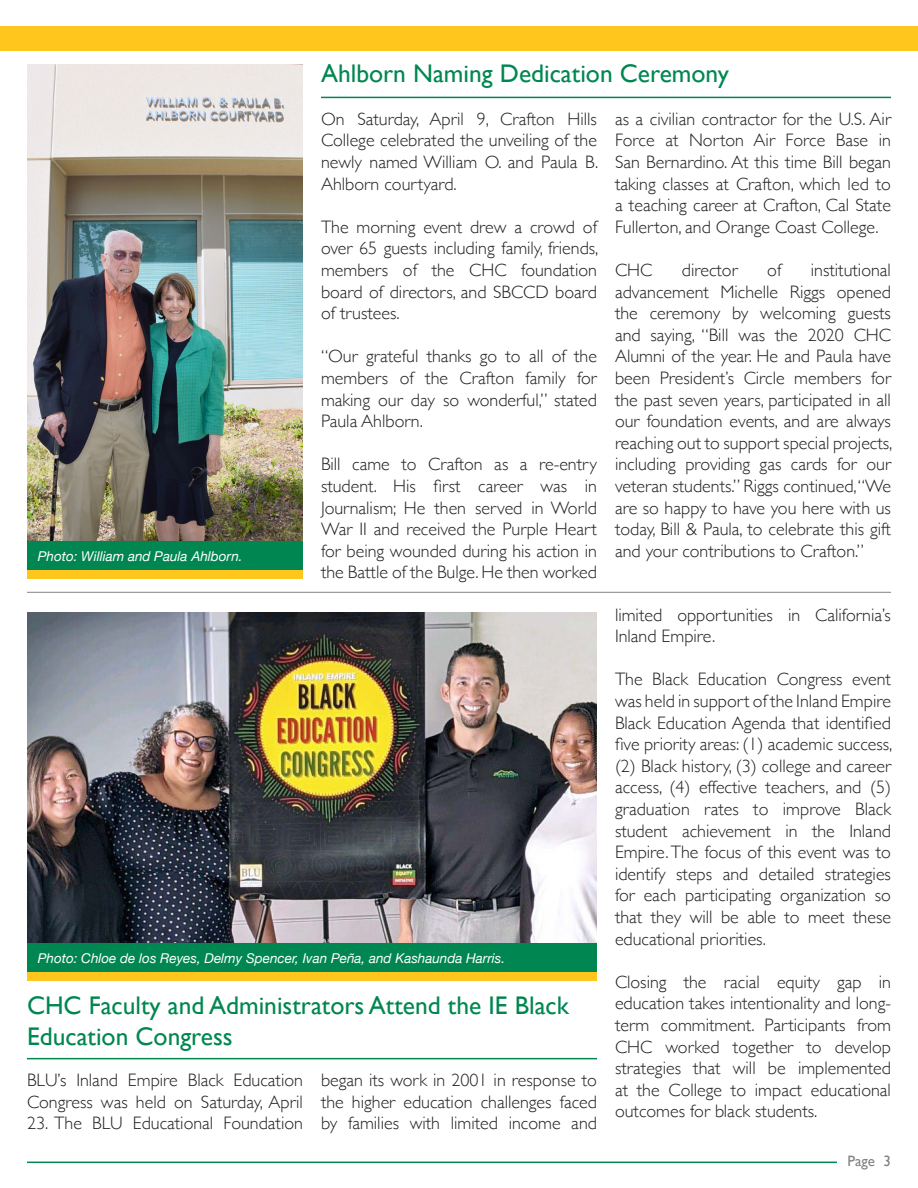
<style>
.page{position:relative;width:918px;height:1188px;background:#fff}
.page>*{position:absolute;margin:0;border:0;box-sizing:border-box;transform-origin:0 0}
.t1{font:25.5px/31.5px "Gill Sans";color:#008751}
.t2{font:300 18px/21.6px "Gill Sans";color:#231f20;text-align:justify}
.t3{font:15px "Gill Sans";color:#808285}
.t4{font:italic 13.5px "Helvetica Neue";color:#fff}
</style>
<div class="page">
<img style="left:27px;top:65px;width:276px;height:477px">
<img style="left:27px;top:612px;width:570px;height:331px">
<hr style="left:27px;top:592px;width:864px;height:1px;background:#808285">
<div style="left:0;top:27px;width:918px;height:24px;background:#ffc61e"></div>
<hr style="left:27px;top:1162px;width:810px;height:1px;background:#008751">
<div style="left:27px;top:943px;width:570px;height:29px;background:#008751"></div>
<div style="left:27px;top:542px;width:276px;height:29px;background:#008751"></div>
<div style="left:27px;top:571px;width:276px;height:8px;background:#ffc61e"></div>
<div style="left:27px;top:972px;width:570px;height:8px;background:#ffc61e"></div>
<hr style="left:321px;top:97px;width:570px;height:1px;background:#008751">
<hr style="left:27px;top:1058px;width:570px;height:1px;background:#008751">
<p class="t4" style="left:38px;top:547px;width:206px">Photo: William and Paula Ahlborn.</p>
<p class="t1" style="left:321px;top:58px;width:410px">Ahlborn Naming Dedication Ceremony</p>
<p class="t2" style="left:321px;top:107px;width:279px">On Saturday, April 9, Crafton Hills College celebrated the unveiling of the newly named William O. and Paula B.<br>Ahlborn courtyard.</p>
<p class="t2" style="left:321px;top:215px;width:279px">The morning event drew a crowd of over 65 guests including family, friends, members of the CHC foundation board of directors, and SBCCD board of trustees.</p>
<p class="t2" style="left:321px;top:345px;width:278px">“Our grateful thanks go to all of the members of the Crafton family for making our day so wonderful,” stated Paula Ahlborn.</p>
<p class="t2" style="left:321px;top:453px;width:278px">Bill came to Crafton as a re-entry student. His first career was in Journalism; He then served in World War II and received the Purple Heart for being wounded during his action in the Battle of the Bulge. He then worked</p>
<p class="t2" style="left:615px;top:107px;width:278px">as a civilian contractor for the U.S. Air Force at Norton Air Force Base in San Bernardino. At this time Bill began taking classes at Crafton, which led to a teaching career at Crafton, Cal State Fullerton, and Orange Coast College.</p>
<p class="t2" style="left:615px;top:259px;width:39px">CHC</p>
<p class="t2" style="left:682px;top:259px;width:57px">director</p>
<p class="t2" style="left:767px;top:259px;width:16px">of</p>
<p class="t2" style="left:615px;top:259px;width:279px;text-indent:196px">institutional advancement Michelle Riggs opened the ceremony by welcoming guests and saying, “Bill was the 2020 CHC Alumni of the year. He and Paula have been President’s Circle members for the past seven years, participated in all our foundation events, and are always reaching out to support special projects, including providing gas cards for our veteran students.” Riggs continued, “We are so happy to have you here with us today, Bill &amp; Paula, to celebrate this gift and your contributions to Crafton.”</p>
<p class="t4" style="left:38px;top:948px;width:469px">Photo: Chloe de los Reyes, Delmy Spencer, Ivan Peña, and Kashaunda Harris.</p>
<p class="t1" style="left:27px;top:989px;width:543px">CHC Faculty and Administrators Attend the IE Black<br>Education Congress</p>
<p class="t2" style="left:27px;top:1068px;width:278px">BLU’s Inland Empire Black Education<br>Congress was held on Saturday, April</p>
<p class="t2" style="left:27px;top:1112px;width:278px">23. The BLU Educational Foundation</p>
<p class="t2" style="left:321px;top:1068px;width:278px">began its work in 2001 in response to the higher education challenges faced by families with limited income and</p>
<p class="t2" style="left:615px;top:603px;width:277px">limited opportunities in California’s<br>Inland Empire.</p>
<p class="t2" style="left:615px;top:668px;width:279px">The Black Education Congress event was held in support of the Inland Empire Black Education Agenda that identified five priority areas: (1) academic success, (2) Black history, (3) college and career access, (4) effective teachers, and (5) graduation rates to improve Black student achievement in the Inland Empire. The focus of this event was to identify steps and detailed strategies for each participating organization so that they will be able to meet these educational priorities.</p>
<p class="t2" style="left:615px;top:970px;width:278px">Closing the racial equity gap in education takes intentionality and long&shy;term commitment. Participants from CHC worked together to develop strategies that will be implemented at the College to impact educational outcomes for black students.</p>
<p class="t3" style="left:848px;top:1152px;width:45px">Page 3</p>
</div>
